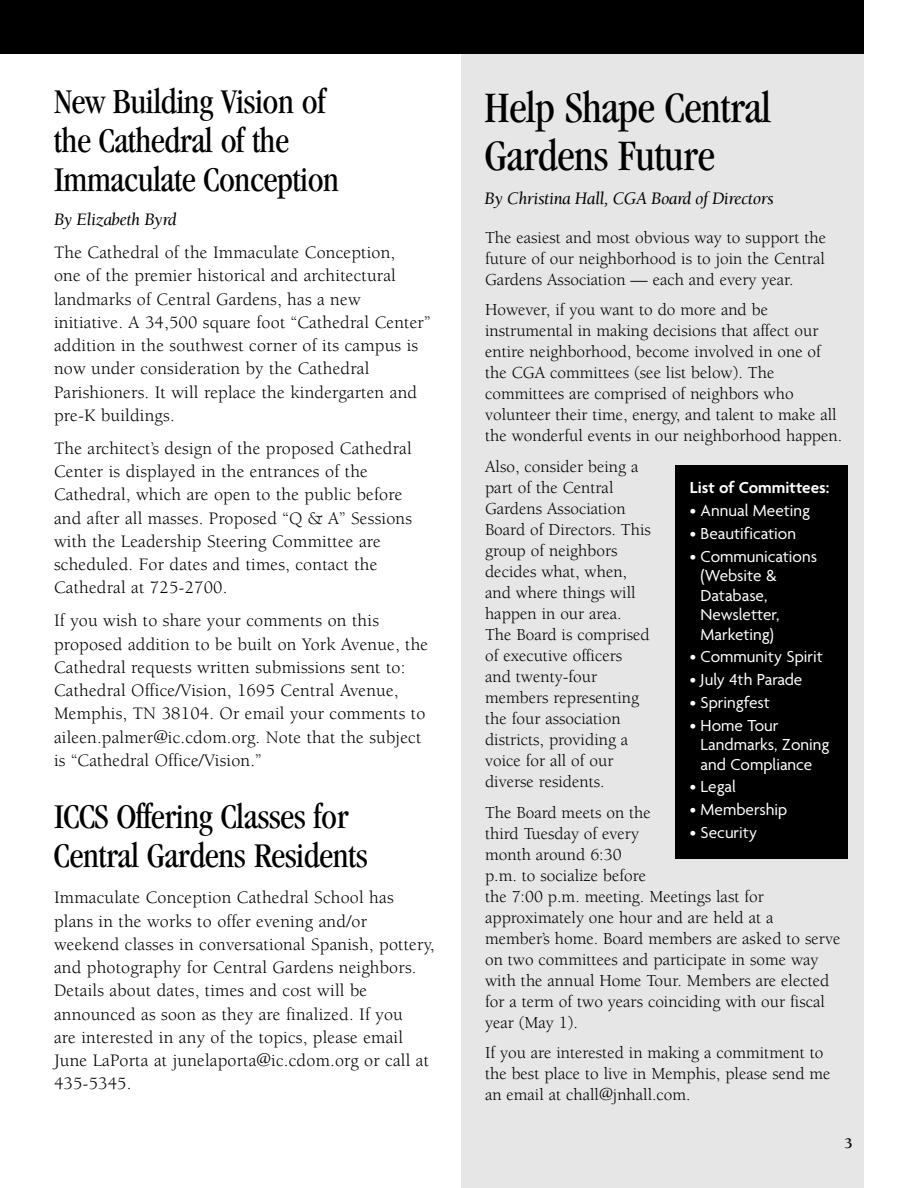
<style>
.page{position:relative;width:918px;height:1188px;background:#fff}
.page>*{position:absolute;margin:0;border:0;box-sizing:border-box;transform-origin:0 0}
.t1{font:condensed 45px/48px "Garamond";letter-spacing:-.015em;color:#000}
.t2{font:condensed 36px/39px "Garamond";letter-spacing:-.015em;color:#000}
.t3{font:18px/23.2px "Berkeley";letter-spacing:.01em;color:#000}
.t4{font:italic 18px "Berkeley";letter-spacing:-.025em;color:#000}
.t5{font:17.25px/21px "Berkeley";color:#000}
.t6{font:17.25px/19.5px "Agenda";color:#fff}
.t7{font:600 17.25px "Agenda";color:#fff}
.t8{font:700 15px "Berkeley";color:#000}
</style>
<div class="page">
<div style="left:0;top:0;width:864px;height:54px;background:#000"></div>
<div style="left:462px;top:54px;width:402px;height:1134px;background:#e6e6e6"></div>
<div style="left:675px;top:465px;width:172px;height:394px;background:#000"></div>
<h2 class="t2" style="left:54px;top:85px;width:287px">New Building Vision of the Cathedral of the<br>Immaculate Conception</h2>
<p class="t4" style="left:54px;top:212px;width:124px">By Elizabeth Byrd</p>
<p class="t3" style="left:54px;top:242px;width:378px">The Cathedral of the Immaculate Conception,<br>one of the premier historical and architectural landmarks of Central Gardens, has a new initiative. A 34,500 square foot “Cathedral Center” addition in the southwest corner of its campus is now under consideration by the Cathedral Parishioners. It will replace the kindergarten and pre-K buildings.</p>
<p class="t3" style="left:54px;top:438px;width:360px">The architect’s design of the proposed Cathedral Center is displayed in the entrances of the Cathedral, which are open to the public before and after all masses. Proposed “Q &amp; A” Sessions with the Leadership Steering Committee are scheduled. For dates and times, contact the Cathedral at 725-2700.</p>
<p class="t3" style="left:54px;top:611px;width:376px">If you wish to share your comments on this proposed addition to be built on York Avenue, the Cathedral requests written submissions sent to:<br>Cathedral Office/Vision, 1695 Central Avenue, Memphis, TN 38104. Or email your comments to aileen.palmer@ic.cdom.org. Note that the subject is “Cathedral Office/Vision.”</p>
<h2 class="t2" style="left:54px;top:800px;width:315px">ICCS Offering Classes for<br>Central Gardens Residents</h2>
<p class="t3" style="left:54px;top:888px;width:382px">Immaculate Conception Cathedral School has plans in the works to offer evening and/or weekend classes in conversational Spanish, pottery, and photography for Central Gardens neighbors.<br>Details about dates, times and cost will be announced as soon as they are finalized. If you<br>are interested in any of the topics, please email June LaPorta at junelaporta@ic.cdom.org or call at 435-5345.</p>
<h1 class="t1" style="left:485px;top:87px;width:288px">Help Shape Central<br>Gardens Future</h1>
<p class="t4" style="left:485px;top:192px;width:291px">By Christina Hall, CGA Board of Directors</p>
<p class="t5" style="left:485px;top:228px;width:343px;text-align:justify">The easiest and most obvious way to support the future of our neighborhood is to join the Central Gardens Association — each and every year.</p>
<p class="t5" style="left:485px;top:301px;width:359px">However, if you want to do more and be instrumental in making decisions that affect our entire neighborhood, become involved in one of the CGA committees (see list below). The committees are comprised of neighbors who volunteer their time, energy, and talent to make all the wonderful events in our neighborhood happen.</p>
<p class="t5" style="left:485px;top:458px;width:167px">Also, consider being a part of the Central<br>Gardens Association<br>Board of Directors. This group of neighbors decides what, when, and where things will happen in our area.<br>The Board is comprised of executive officers and twenty-four members representing the four association districts, providing a voice for all of our diverse residents.</p>
<p class="t5" style="left:485px;top:803px;width:357px">The Board meets on the<br>third Tuesday of every<br>month around 6:30<br>p.m. to socialize before<br>the 7:00 p.m. meeting. Meetings last for approximately one hour and are held at a member’s home. Board members are asked to serve on two committees and participate in some way with the annual Home Tour. Members are elected for a term of two years coinciding with our fiscal year (May 1).</p>
<p class="t5" style="left:485px;top:1044px;width:347px">If you are interested in making a commitment to the best place to live in Memphis, please send me an email at chall@jnhall.com.</p>
<p class="t7" style="left:690px;top:477px;width:141px">List of Committees:</p>
<p class="t6" style="left:690px;top:500px;width:122px">• Annual Meeting</p>
<p class="t6" style="left:690px;top:523px;width:108px">• Beautification</p>
<p class="t6" style="left:701px;top:546px;width:118px;text-indent:-11px">• Communications (Website &amp;<br>Database,<br>Newsletter,<br>Marketing)</p>
<p class="t6" style="left:690px;top:647px;width:134px">• Community Spirit</p>
<p class="t6" style="left:690px;top:669px;width:114px">• July 4th Parade</p>
<p class="t6" style="left:690px;top:692px;width:82px">• Springfest</p>
<p class="t6" style="left:701px;top:715px;width:130px;text-indent:-11px">• Home Tour<br>Landmarks, Zoning and Compliance</p>
<p class="t6" style="left:690px;top:777px;width:47px">• Legal</p>
<p class="t6" style="left:690px;top:799px;width:99px">• Membership</p>
<p class="t6" style="left:690px;top:822px;width:69px">• Security</p>
<p class="t8" style="left:844px;top:1137px;width:10px">3</p>
</div>
